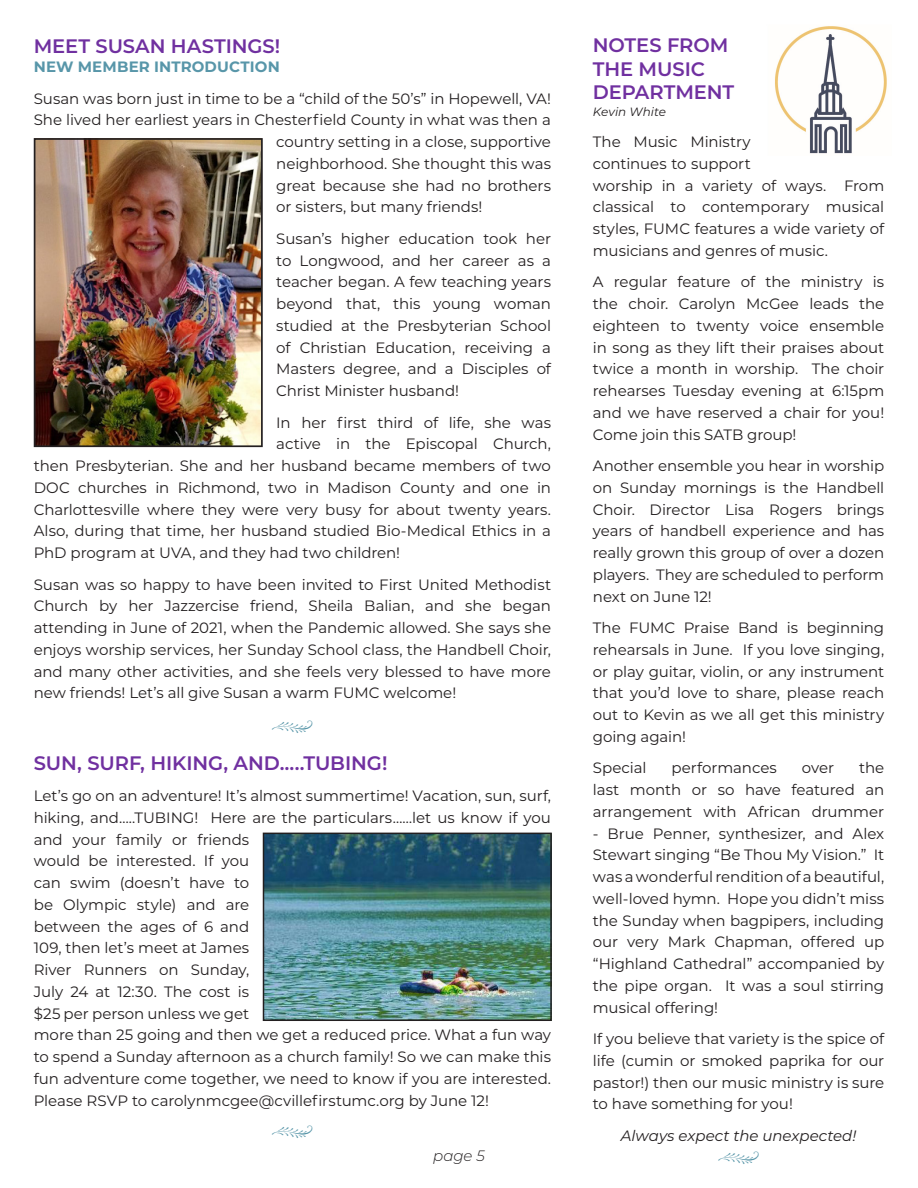
<style>
.page{position:relative;width:918px;height:1188px;background:#fff}
.page>*{position:absolute;margin:0;border:0;box-sizing:border-box;transform-origin:0 0}
.t1{font:600 19.5px/23.4px "Montserrat";letter-spacing:-.005em;color:#7030a0}
.t2{font:15px/21.8px "Montserrat";letter-spacing:-.005em;color:#231f20;text-align:justify}
.t3{font:italic 15px "Montserrat";color:#231f20}
.t4{font:700 15px "Montserrat";letter-spacing:.01em;color:#5896a9}
.t5{font:italic 300 15px "Montserrat";color:#231f20}
.Photo_Credit{font:italic 12px "Montserrat";letter-spacing:-.005em;color:#231f20}
</style>
<div class="page">
<img style="left:775px;top:26px;width:112px;height:128px">
<img style="left:37px;top:141px;width:223px;height:303px">
<div style="left:34px;top:138px;width:229px;height:309px;border:2px solid #231f20"></div>
<img style="left:266px;top:836px;width:283px;height:182px">
<div style="left:263px;top:833px;width:289px;height:188px;border:2px solid #231f20"></div>
<h2 class="t1" style="left:34px;top:33px;width:248px">MEET SUSAN HASTINGS!</h2>
<p class="t4" style="left:34px;top:56px;width:248px">NEW MEMBER INTRODUCTION</p>
<p class="t2" style="left:34px;top:87px;width:519px">Susan was born just in time to be a “child of the 50’s” in Hopewell, VA!</p>
<p class="t2" style="left:34px;top:109px;width:519px">She lived her earliest years in Chesterfield County in what was then a</p>
<p class="t2" style="left:276px;top:130px;width:276px">country setting in a close, supportive</p>
<p class="t2" style="left:276px;top:152px;width:276px">neighborhood. She thought this was</p>
<p class="t2" style="left:276px;top:174px;width:276px">great because she had no brothers</p>
<p class="t2" style="left:276px;top:196px;width:208px">or sisters, but many friends!</p>
<p class="t2" style="left:276px;top:227px;width:276px">Susan’s higher education took her to Longwood, and her career as a teacher began. A few teaching years beyond that, this young woman studied at the Presbyterian School of Christian Education, receiving a Masters degree, and a Disciples of Christ Minister husband!</p>
<p class="t2" style="left:276px;top:411px;width:276px">In her first third of life, she was</p>
<p class="t2" style="left:276px;top:433px;width:276px">active in the Episcopal Church,</p>
<p class="t2" style="left:34px;top:454px;width:519px">then Presbyterian. She and her husband became members of two</p>
<p class="t2" style="left:34px;top:476px;width:519px">DOC churches in Richmond, two in Madison County and one in</p>
<p class="t2" style="left:34px;top:498px;width:519px">Charlottesville where they were very busy for about twenty years.</p>
<p class="t2" style="left:34px;top:520px;width:519px">Also, during that time, her husband studied Bio-Medical Ethics in a</p>
<p class="t2" style="left:34px;top:541px;width:368px">PhD program at UVA, and they had two children!</p>
<p class="t2" style="left:34px;top:573px;width:519px">Susan was so happy to have been invited to First United Methodist Church by her Jazzercise friend, Sheila Balian, and she began attending in June of 2021, when the Pandemic allowed. She says she enjoys worship services, her Sunday School class, the Handbell Choir, and many other activities, and she feels very blessed to have more new friends! Let’s all give Susan a warm FUMC welcome!</p>
<h2 class="t1" style="left:34px;top:750px;width:355px">SUN, SURF, HIKING, AND…..TUBING!</h2>
<p class="t2" style="left:34px;top:784px;width:519px;text-align:left">Let’s go on an adventure! It’s almost summertime! Vacation, sun, surf, hiking, and…..TUBING! Here are the particulars……let us know if you and your family or friends<br>would be interested. If you<br>can swim (doesn’t have to<br>be Olympic style) and are<br>between the ages of 6 and<br>109, then let’s meet at James<br>River Runners on Sunday,<br>July 24 at 12:30. The cost is<br>$25 per person unless we get<br>more than 25 going and then we get a reduced price. What a fun way to spend a Sunday afternoon as a church family! So we can make this fun adventure come together, we need to know if you are interested.<br>Please RSVP to carolynmcgee@cvillefirstumc.org by June 12!</p>
<p class="t5" style="left:433px;top:1145px;width:53px">page 5</p>
<h2 class="t1" style="left:593px;top:33px;width:143px">NOTES FROM<br>THE MUSIC<br>DEPARTMENT</h2>
<p class="Photo_Credit" style="left:593px;top:103px;width:75px">Kevin White</p>
<p class="t2" style="left:593px;top:130px;width:293px;text-align:left">The Music Ministry<br>continues to support<br>worship in a variety of ways. From classical to contemporary musical styles, FUMC features a wide variety of musicians and genres of music.</p>
<p class="t2" style="left:593px;top:271px;width:293px">A regular feature of the ministry is the choir. Carolyn McGee leads the eighteen to twenty voice ensemble in song as they lift their praises about twice a month in worship. The choir rehearses Tuesday evening at 6:15pm and we have reserved a chair for you!<br>Come join this SATB group!</p>
<p class="t2" style="left:593px;top:454px;width:293px">Another ensemble you hear in worship on Sunday mornings is the Handbell Choir. Director Lisa Rogers brings years of handbell experience and has really grown this group of over a dozen players. They are scheduled to perform next on June 12!</p>
<p class="t2" style="left:593px;top:616px;width:293px">The FUMC Praise Band is beginning rehearsals in June. If you love singing, or play guitar, violin, or any instrument that you’d love to share, please reach out to Kevin as we all get this ministry going again!</p>
<p class="t2" style="left:593px;top:757px;width:55px">Special</p>
<p class="t2" style="left:671px;top:757px;width:107px">performances</p>
<p class="t2" style="left:802px;top:757px;width:34px">over</p>
<p class="t2" style="left:593px;top:757px;width:293px;text-indent:266px">the last month or so have featured an arrangement with African drummer</p>
<p class="t2" style="left:593px;top:822px;width:293px">- Brue Penner, synthesizer, and Alex Stewart singing “Be Thou My Vision.” It was a wonderful rendition of a beautiful, well-loved hymn. Hope you didn’t miss the Sunday when bagpipers, including our very Mark Chapman, offered up “Highland Cathedral” accompanied by the pipe organ. It was a soul stirring musical offering!</p>
<p class="t2" style="left:593px;top:1027px;width:293px">If you believe that variety is the spice of life (cumin or smoked paprika for our pastor!) then our music ministry is sure to have something for you!</p>
<p class="t3" style="left:621px;top:1125px;width:237px">Always expect the unexpected!</p>
</div>
